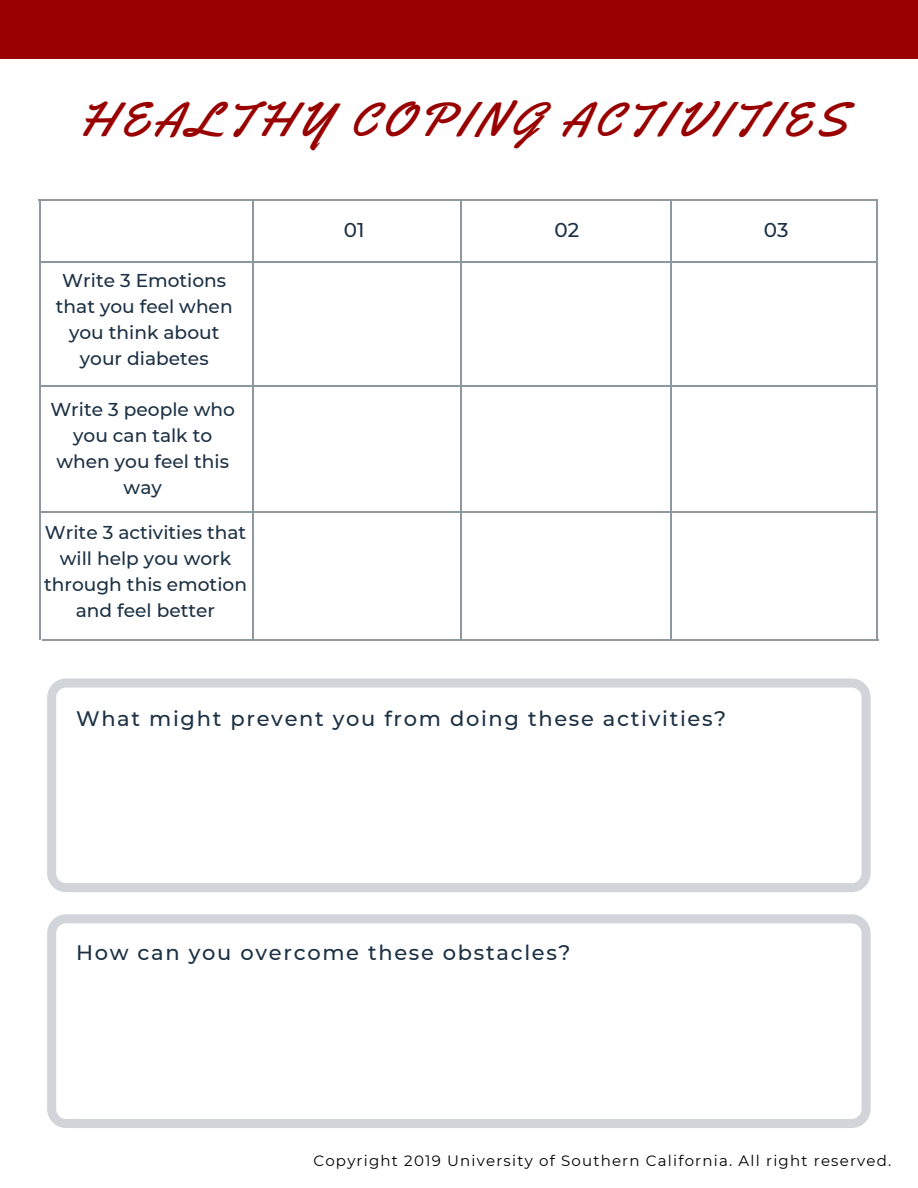
<style>
.page{position:relative;width:918px;height:1188px;background:#fff}
.page>*{position:absolute;margin:0;border:0;box-sizing:border-box;transform-origin:0 0}
.t1{font:48px "Yellowtail";letter-spacing:.1em;color:#900}
.t2{font:500 21px "Montserrat";letter-spacing:.08em;color:#1c3144}
.t3{font:500 19.95px "Montserrat";color:#1c3144}
.t4{font:500 18.6px/26px "Montserrat";color:#1c3144;text-align:center}
.t5{font:15px "Montserrat";letter-spacing:.08em;color:#000}
</style>
<div class="page">
<div style="left:0;top:0;width:918px;height:58px;background:#900"></div>
<svg style="left:47px;top:678px;width:824px;height:214px"></svg>
<svg style="left:47px;top:914px;width:824px;height:214px"></svg>
<hr style="left:41px;top:511px;width:836px;height:1px;background:#8d98a1">
<hr style="left:41px;top:261px;width:836px;height:2px;background:#8d98a1">
<hr style="left:39px;top:199px;width:839px;height:2px;background:#8d98a1">
<hr style="left:41px;top:385px;width:836px;height:2px;background:#8d98a1">
<hr style="left:42px;top:639px;width:836px;height:2px;background:#8d98a1">
<hr style="left:252px;top:200px;width:2px;height:440px;background:#8d98a1">
<hr style="left:460px;top:200px;width:2px;height:440px;background:#8d98a1">
<hr style="left:671px;top:200px;width:1px;height:440px;background:#8d98a1">
<hr style="left:876px;top:199px;width:2px;height:441px;background:#8d98a1">
<hr style="left:39px;top:200px;width:2px;height:440px;background:#8d98a1">
<h1 class="t1" style="left:79px;top:89px;width:770px">HEALTHY COPING ACTIVITIES</h1>
<p class="t4" style="left:56px;top:268px;width:178px">Write 3 Emotions that you feel when you think about your diabetes</p>
<p class="t4" style="left:50px;top:396px;width:186px">Write 3 people who you can talk to when you feel this way</p>
<p class="t4" style="left:44px;top:519px;width:204px">Write 3 activities that will help you work through this emotion and feel better</p>
<p class="t3" style="left:344px;top:217px;width:22px">01</p>
<p class="t3" style="left:555px;top:217px;width:26px">02</p>
<p class="t3" style="left:764px;top:217px;width:26px">03</p>
<p class="t2" style="left:76px;top:706px;width:652px">What might prevent you from doing these activities?</p>
<p class="t2" style="left:76px;top:939px;width:496px">How can you overcome these obstacles?</p>
<p class="t5" style="left:313px;top:1151px;width:579px">Copyright 2019 University of Southern California. All right reserved.</p>
</div>
